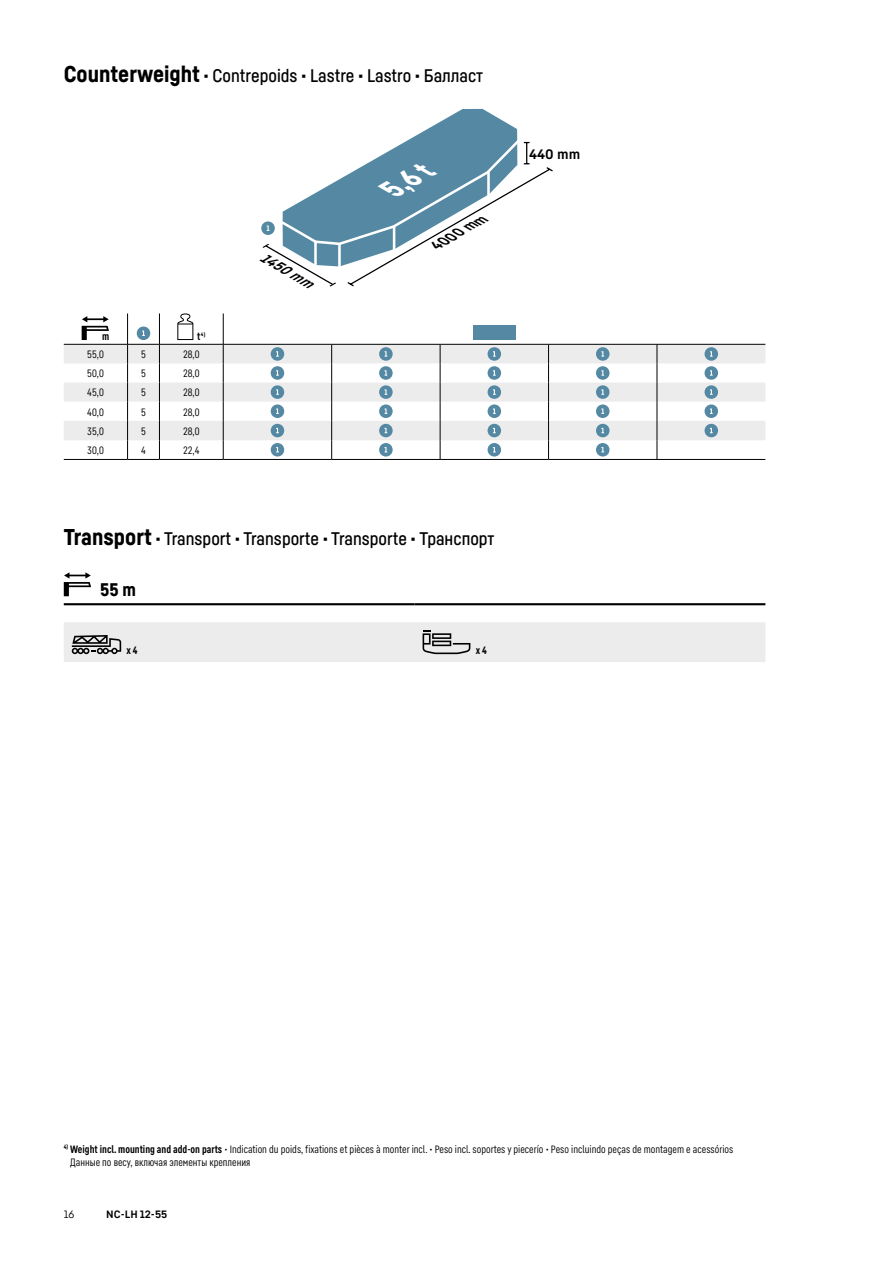
<style>
.page{position:relative;width:893px;height:1263px;background:#fff}
.page>*{position:absolute;margin:0;border:0;box-sizing:border-box;transform-origin:0 0}
.t1{font:italic 900 27px "Liebherr Head";color:#fff}
.Tertiary_Headline{font:18px "Liebherr Head";color:#000}
.Subheadline_Tabelle_bold{font:900 18px "Liebherr Head";color:#000}
.Bildbeschriftung_9pt{font:italic 700 13.5px "Liebherr Text";color:#000}
.Bildbeschriftung_9pt-2{font:700 13.5px "Liebherr Text";color:#000}
.Vermerk_Condensed_7pt{font:condensed 10.5px/13.5px "Liebherr Text";color:#000}
.Tabellenzahlen_condensed{font:condensed 10.5px "Liebherr Text";color:#000}
.t2{font:700 10.5px "Liebherr Text";color:#000}
.Tabellenzahlen_bold_condensed{font:700 condensed 10.5px "Liebherr Text";color:#000}
.Tabellentext_linksbündig_condensed{font:700 condensed 10.5px "Liebherr Text";color:#000}
.t3{font:10.5px "Liebherr Text";color:#000}
.s1{font-weight:900;font-size:22.5px}
.s2{font-weight:700}
</style>
<div class="page">
<svg style="left:64px;top:345px;width:701px;height:95px;fill:#ececec"></svg>
<hr style="left:127px;top:313px;width:1px;height:31px;background:#000">
<hr style="left:159px;top:313px;width:1px;height:31px;background:#000">
<hr style="left:223px;top:313px;width:1px;height:31px;background:#000">
<hr style="left:64px;top:344px;width:64px;height:1px;background:#000">
<hr style="left:128px;top:344px;width:31px;height:1px;background:#000">
<hr style="left:159px;top:344px;width:64px;height:1px;background:#000">
<hr style="left:223px;top:344px;width:109px;height:1px;background:#000">
<hr style="left:332px;top:344px;width:108px;height:1px;background:#000">
<hr style="left:440px;top:344px;width:109px;height:1px;background:#000">
<hr style="left:549px;top:344px;width:108px;height:1px;background:#000">
<hr style="left:657px;top:344px;width:108px;height:1px;background:#000">
<svg style="left:127px;top:344px;width:1px;height:115px"></svg>
<svg style="left:159px;top:344px;width:1px;height:115px"></svg>
<svg style="left:223px;top:344px;width:1px;height:115px"></svg>
<svg style="left:331px;top:344px;width:1px;height:115px"></svg>
<svg style="left:440px;top:344px;width:1px;height:115px"></svg>
<svg style="left:548px;top:344px;width:1px;height:115px"></svg>
<svg style="left:657px;top:344px;width:1px;height:115px"></svg>
<hr style="left:128px;top:459px;width:31px;height:1px;background:#000">
<hr style="left:64px;top:459px;width:64px;height:1px;background:#000">
<hr style="left:159px;top:459px;width:64px;height:1px;background:#000">
<hr style="left:223px;top:459px;width:109px;height:1px;background:#000">
<hr style="left:332px;top:459px;width:108px;height:1px;background:#000">
<hr style="left:440px;top:459px;width:109px;height:1px;background:#000">
<hr style="left:549px;top:459px;width:108px;height:1px;background:#000">
<hr style="left:657px;top:459px;width:108px;height:1px;background:#000">
<svg style="left:261px;top:109px;width:292px;height:178px"></svg>
<hr style="left:338px;top:244px;width:3px;height:25px;background:#fff">
<hr style="left:393px;top:225px;width:2px;height:25px;background:#fff">
<hr style="left:487px;top:171px;width:3px;height:24px;background:#fff">
<svg style="left:82px;top:316px;width:27px;height:24px"></svg>
<div style="left:137px;top:327px;width:13px;height:13px;background:#5488a3;border-radius:50%"></div>
<svg style="left:142px;top:331px;width:3px;height:5px"></svg>
<svg style="left:177px;top:313px;width:16px;height:27px"></svg>
<hr style="left:473px;top:325px;width:43px;height:2px;background:#5488a3">
<hr style="left:473px;top:328px;width:43px;height:2px;background:#5488a3">
<hr style="left:473px;top:331px;width:43px;height:3px;background:#5488a3">
<hr style="left:473px;top:335px;width:43px;height:2px;background:#5488a3">
<hr style="left:473px;top:338px;width:43px;height:2px;background:#5488a3">
<div style="left:271px;top:347px;width:13px;height:14px;background:#5488a3;border-radius:50%"></div>
<svg style="left:276px;top:351px;width:3px;height:6px"></svg>
<div style="left:379px;top:347px;width:14px;height:14px;background:#5488a3;border-radius:50%"></div>
<svg style="left:384px;top:351px;width:3px;height:6px"></svg>
<div style="left:488px;top:347px;width:13px;height:14px;background:#5488a3;border-radius:50%"></div>
<svg style="left:493px;top:351px;width:3px;height:6px"></svg>
<div style="left:596px;top:347px;width:13px;height:14px;background:#5488a3;border-radius:50%"></div>
<svg style="left:601px;top:351px;width:3px;height:6px"></svg>
<div style="left:704px;top:347px;width:14px;height:14px;background:#5488a3;border-radius:50%"></div>
<svg style="left:710px;top:351px;width:3px;height:6px"></svg>
<div style="left:271px;top:366px;width:13px;height:14px;background:#5488a3;border-radius:50%"></div>
<svg style="left:276px;top:370px;width:3px;height:6px"></svg>
<div style="left:379px;top:366px;width:14px;height:14px;background:#5488a3;border-radius:50%"></div>
<svg style="left:384px;top:370px;width:3px;height:6px"></svg>
<div style="left:488px;top:366px;width:13px;height:14px;background:#5488a3;border-radius:50%"></div>
<svg style="left:493px;top:370px;width:3px;height:6px"></svg>
<div style="left:596px;top:366px;width:13px;height:14px;background:#5488a3;border-radius:50%"></div>
<svg style="left:601px;top:370px;width:3px;height:6px"></svg>
<div style="left:704px;top:366px;width:14px;height:14px;background:#5488a3;border-radius:50%"></div>
<svg style="left:710px;top:370px;width:3px;height:6px"></svg>
<div style="left:271px;top:385px;width:13px;height:14px;background:#5488a3;border-radius:50%"></div>
<svg style="left:276px;top:389px;width:3px;height:6px"></svg>
<div style="left:379px;top:385px;width:14px;height:14px;background:#5488a3;border-radius:50%"></div>
<svg style="left:384px;top:389px;width:3px;height:6px"></svg>
<div style="left:488px;top:385px;width:13px;height:14px;background:#5488a3;border-radius:50%"></div>
<svg style="left:493px;top:389px;width:3px;height:6px"></svg>
<div style="left:596px;top:385px;width:13px;height:14px;background:#5488a3;border-radius:50%"></div>
<svg style="left:601px;top:389px;width:3px;height:6px"></svg>
<div style="left:704px;top:385px;width:14px;height:14px;background:#5488a3;border-radius:50%"></div>
<svg style="left:710px;top:389px;width:3px;height:6px"></svg>
<div style="left:271px;top:404px;width:13px;height:14px;background:#5488a3;border-radius:50%"></div>
<svg style="left:276px;top:408px;width:3px;height:6px"></svg>
<div style="left:379px;top:404px;width:14px;height:14px;background:#5488a3;border-radius:50%"></div>
<svg style="left:384px;top:408px;width:3px;height:6px"></svg>
<div style="left:488px;top:404px;width:13px;height:14px;background:#5488a3;border-radius:50%"></div>
<svg style="left:493px;top:408px;width:3px;height:6px"></svg>
<div style="left:596px;top:404px;width:13px;height:14px;background:#5488a3;border-radius:50%"></div>
<svg style="left:601px;top:408px;width:3px;height:6px"></svg>
<div style="left:704px;top:404px;width:14px;height:14px;background:#5488a3;border-radius:50%"></div>
<svg style="left:710px;top:408px;width:3px;height:6px"></svg>
<div style="left:271px;top:424px;width:13px;height:13px;background:#5488a3;border-radius:50%"></div>
<svg style="left:276px;top:428px;width:3px;height:5px"></svg>
<div style="left:379px;top:424px;width:14px;height:13px;background:#5488a3;border-radius:50%"></div>
<svg style="left:384px;top:428px;width:3px;height:5px"></svg>
<svg style="left:488px;top:424px;width:13px;height:13px"></svg>
<div style="left:596px;top:424px;width:13px;height:13px;background:#5488a3;border-radius:50%"></div>
<svg style="left:601px;top:428px;width:3px;height:5px"></svg>
<svg style="left:704px;top:424px;width:14px;height:13px"></svg>
<div style="left:271px;top:443px;width:13px;height:13px;background:#5488a3;border-radius:50%"></div>
<svg style="left:276px;top:447px;width:3px;height:5px"></svg>
<div style="left:379px;top:443px;width:14px;height:13px;background:#5488a3;border-radius:50%"></div>
<svg style="left:384px;top:447px;width:3px;height:5px"></svg>
<svg style="left:488px;top:443px;width:13px;height:13px"></svg>
<div style="left:596px;top:443px;width:13px;height:13px;background:#5488a3;border-radius:50%"></div>
<svg style="left:601px;top:447px;width:3px;height:5px"></svg>
<hr style="left:64px;top:603px;width:351px;height:2px;background:#000">
<hr style="left:415px;top:603px;width:350px;height:2px;background:#000">
<svg style="left:64px;top:572px;width:27px;height:24px"></svg>
<div style="left:64px;top:622px;width:701px;height:40px;background:#ececec"></div>
<p class="Tertiary_Headline" style="left:64px;top:64px;width:421px"><span class="s1">Counterweight</span> • Contrepoids • Lastre • Lastro • Балласт</p>
<p class="Tabellenzahlen_bold_condensed" style="left:102px;top:330px;width:9px">m</p>
<p class="Tabellenzahlen_bold_condensed" style="left:197px;top:330px;width:10px">t4<sup>)</sup></p>
<p class="Tabellenzahlen_condensed" style="left:87px;top:348px;width:18px">55,0</p>
<p class="Tabellenzahlen_condensed" style="left:141px;top:348px;width:6px">5</p>
<p class="Tabellenzahlen_condensed" style="left:183px;top:348px;width:18px">28,0</p>
<p class="Tabellenzahlen_condensed" style="left:87px;top:367px;width:18px">50,0</p>
<p class="Tabellenzahlen_condensed" style="left:141px;top:367px;width:6px">5</p>
<p class="Tabellenzahlen_condensed" style="left:183px;top:367px;width:18px">28,0</p>
<p class="Tabellenzahlen_condensed" style="left:87px;top:386px;width:18px">45,0</p>
<p class="Tabellenzahlen_condensed" style="left:141px;top:386px;width:6px">5</p>
<p class="Tabellenzahlen_condensed" style="left:183px;top:386px;width:18px">28,0</p>
<p class="Tabellenzahlen_condensed" style="left:87px;top:405px;width:18px">40,0</p>
<p class="Tabellenzahlen_condensed" style="left:141px;top:405px;width:6px">5</p>
<p class="Tabellenzahlen_condensed" style="left:183px;top:405px;width:18px">28,0</p>
<p class="Tabellenzahlen_condensed" style="left:87px;top:424px;width:18px">35,0</p>
<p class="Tabellenzahlen_condensed" style="left:141px;top:424px;width:6px">5</p>
<p class="Tabellenzahlen_condensed" style="left:183px;top:424px;width:18px">28,0</p>
<p class="Tabellenzahlen_condensed" style="left:87px;top:444px;width:18px">30,0</p>
<p class="Tabellenzahlen_condensed" style="left:141px;top:444px;width:6px">4</p>
<p class="Tabellenzahlen_condensed" style="left:183px;top:444px;width:18px">22,4</p>
<p class="Bildbeschriftung_9pt" style="left:266px;top:247px;width:59px;rotate:30deg">1450 mm</p>
<p class="t1" style="left:382px;top:175px;width:51px;rotate:-30deg">5,6 t</p>
<p class="Bildbeschriftung_9pt" style="left:431px;top:238px;width:62px;rotate:-30deg">4000 mm</p>
<p class="Tertiary_Headline" style="left:64px;top:528px;width:432px"><span class="s1">Transport</span> • Transport • Transporte • Transporte • Транспорт</p>
<p class="Subheadline_Tabelle_bold" style="left:100px;top:579px;width:37px">55 m</p>
<p class="Tabellentext_linksbündig_condensed" style="left:126px;top:644px;width:13px">x 4</p>
<p class="Tabellentext_linksbündig_condensed" style="left:476px;top:644px;width:13px">x 4</p>
<p class="Bildbeschriftung_9pt-2" style="left:529px;top:145px;width:53px">440 mm</p>
<p class="Vermerk_Condensed_7pt" style="left:70px;top:1142px;width:665px;text-indent:-6px"><sup>4)</sup> <span class="s2">Weight incl. mounting and add-on parts</span> • Indication du poids, fixations et pièces à monter incl. • Peso incl. soportes y piecerío • Peso incluindo peças de montagem e acessórios<br>Данные по весу, включая элементы крепления</p>
<p class="t3" style="left:64px;top:1208px;width:12px">16</p>
<p class="t2" style="left:106px;top:1207px;width:63px">NC-LH 12-55</p>
</div>
